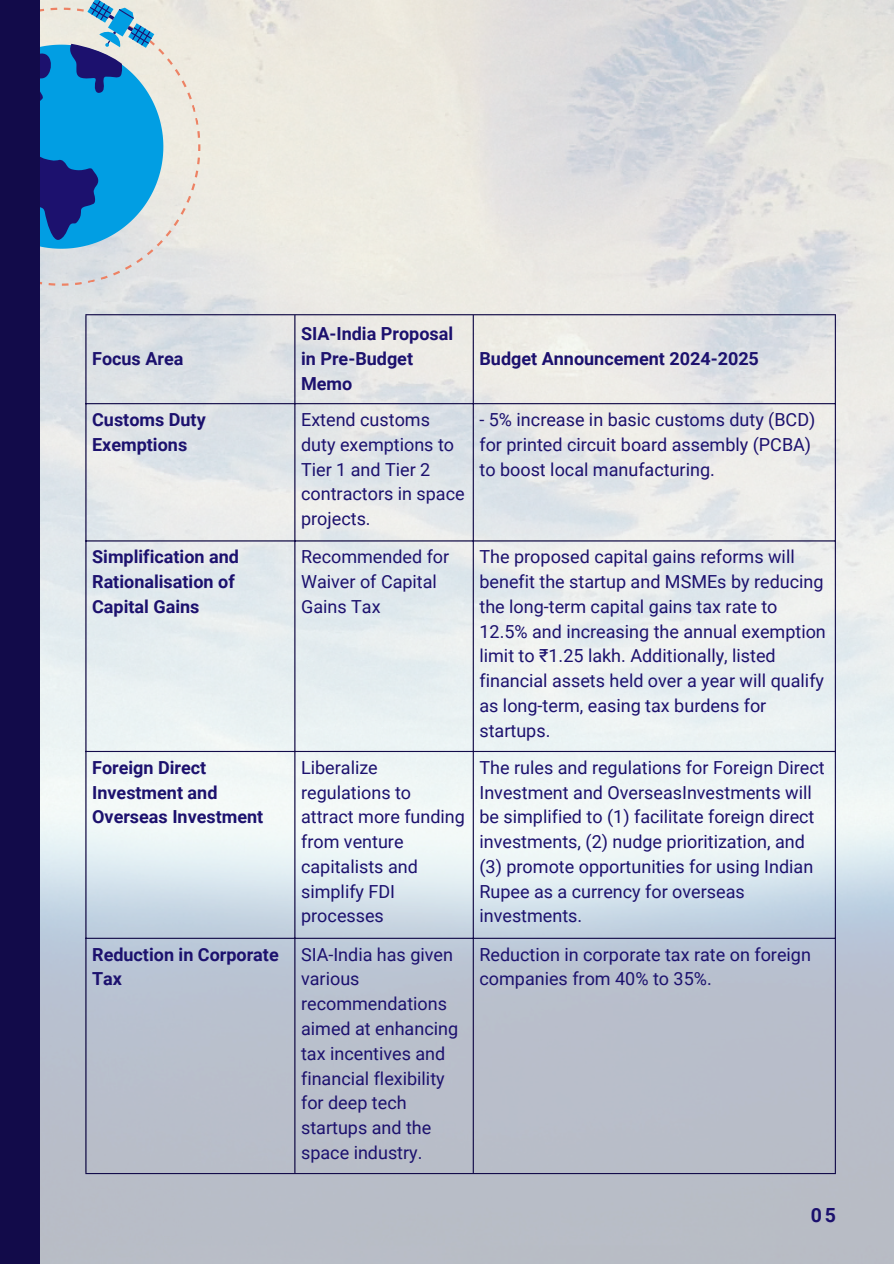
<style>
.page{position:relative;width:894px;height:1264px;background:#fff}
.page>*{position:absolute;margin:0;border:0;box-sizing:border-box;transform-origin:0 0}
.t1{font:700 19.5px "Roboto";color:#1c116e}
.t2{font:18px/24.8px "Roboto";color:#1c116e}
.t3{font:700 18px/24.8px "Roboto";color:#1c116e}
</style>
<div class="page">
<img style="left:40px;top:0;width:853px;height:1263px">
<svg style="left:40px;top:0;width:189px;height:314px;background:#e5e4e0"></svg>
<svg style="left:40px;top:0;width:144px;height:269px;background:#63a7d1"></svg>
<div style="left:0;top:0;width:40px;height:1263px;background:#120b4a"></div>
<hr style="left:85px;top:315px;width:1px;height:857px;background:#120b4a">
<hr style="left:294px;top:315px;width:1px;height:857px;background:#120b4a">
<hr style="left:472px;top:315px;width:1px;height:857px;background:#120b4a">
<hr style="left:834px;top:315px;width:1px;height:857px;background:#120b4a">
<hr style="left:85px;top:314px;width:750px;height:1px;background:#120b4a">
<hr style="left:85px;top:403px;width:750px;height:1px;background:#120b4a">
<hr style="left:85px;top:540px;width:750px;height:1px;background:#120b4a">
<hr style="left:85px;top:751px;width:750px;height:1px;background:#120b4a">
<hr style="left:85px;top:937px;width:750px;height:1px;background:#120b4a">
<hr style="left:85px;top:1172px;width:750px;height:2px;background:#120b4a">
<p class="t3" style="left:92px;top:346px;width:93px">Focus Area</p>
<p class="t3" style="left:301px;top:321px;width:153px">SIA-India Proposal in Pre-Budget<br>Memo</p>
<p class="t3" style="left:479px;top:346px;width:281px">Budget Announcement 2024-2025</p>
<p class="t3" style="left:92px;top:407px;width:115px">Customs Duty<br>Exemptions</p>
<p class="t2" style="left:301px;top:407px;width:165px">Extend customs duty exemptions to<br>Tier 1 and Tier 2 contractors in space projects.</p>
<p class="t2" style="left:479px;top:407px;width:337px">- 5% increase in basic customs duty (BCD) for printed circuit board assembly (PCBA) to boost local manufacturing.</p>
<p class="t3" style="left:92px;top:545px;width:148px">Simplification and<br>Rationalisation of<br>Capital Gains</p>
<p class="t2" style="left:301px;top:545px;width:150px">Recommended for<br>Waiver of Capital<br>Gains Tax</p>
<p class="t2" style="left:479px;top:545px;width:348px">The proposed capital gains reforms will benefit the startup and MSMEs by reducing the long-term capital gains tax rate to 12.5% and increasing the annual exemption limit to ₹1.25 lakh. Additionally, listed financial assets held over a year will qualify as long-term, easing tax burdens for startups.</p>
<p class="t3" style="left:92px;top:755px;width:173px">Foreign Direct<br>Investment and<br>Overseas Investment</p>
<p class="t2" style="left:301px;top:755px;width:165px">Liberalize regulations to attract more funding from venture capitalists and simplify FDI processes</p>
<p class="t2" style="left:479px;top:755px;width:347px">The rules and regulations for Foreign Direct Investment and OverseasInvestments will be simplified to (1) facilitate foreign direct investments, (2) nudge prioritization, and (3) promote opportunities for using Indian Rupee as a currency for overseas investments.</p>
<p class="t3" style="left:92px;top:942px;width:188px">Reduction in Corporate<br>Tax</p>
<p class="t2" style="left:301px;top:942px;width:158px">SIA-India has given various recommendations aimed at enhancing tax incentives and financial flexibility for deep tech startups and the space industry.</p>
<p class="t2" style="left:479px;top:942px;width:333px">Reduction in corporate tax rate on foreign companies from 40% to 35%.</p>
<p class="t1" style="left:810px;top:1203px;width:26px">05</p>
</div>
